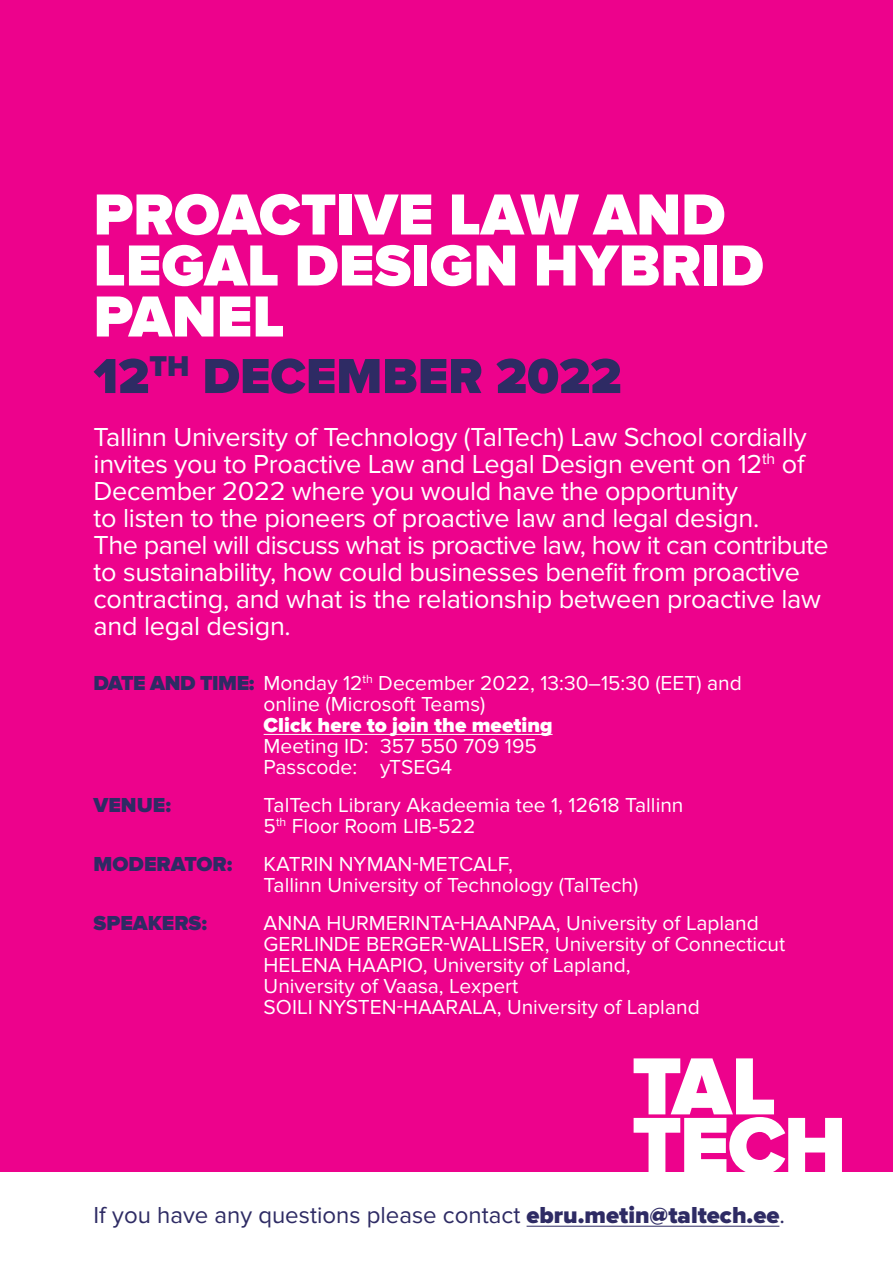
<style>
.page{position:relative;width:893px;height:1263px;background:#ed028c}
.page>*{position:absolute;margin:0;border:0;box-sizing:border-box;transform-origin:0 0}
.t1{font:900 60px/51px "Proxima Nova";color:#fff}
.t2{font:900 51px "Proxima Nova";color:#2e2b64}
.t3{font:27px/27px "Proxima Nova";letter-spacing:-.01em;color:#fff}
.t4{font:24px "Proxima Nova";color:#2e2b64}
.t5{font:21px/21px "Proxima Nova";color:#fff}
.t6{font:900 21px "Proxima Nova";color:#fff}
.t7{font:900 21px "Proxima Nova";color:#2e2b64}
.s1{font-weight:900;color:#2e2b64}
.s2{font-weight:900}
</style>
<div class="page">
<svg style="left:634px;top:1058px;width:208px;height:115px"></svg>
<hr style="left:264px;top:734px;width:289px;height:1px;background:#fff">
<div style="left:0;top:1173px;width:893px;height:90px;background:#fff"></div>
<hr style="left:527px;top:1226px;width:252px;height:1px;background:#2e2b64">
<h1 class="t1" style="left:94px;top:191px;width:672px">PROACTIVE LAW AND<br>LEGAL DESIGN HYBRID<br>PANEL</h1>
<h2 class="t2" style="left:94px;top:347px;width:530px">12<sup>TH</sup> DECEMBER 2022</h2>
<p class="t3" style="left:94px;top:423px;width:737px">Tallinn University of Technology (TalTech) Law School cordially invites you to Proactive Law and Legal Design event on 12<sup>th</sup> of December 2022 where you would have the opportunity<br>to listen to the pioneers of proactive law and legal design.<br>The panel will discuss what is proactive law, how it can contribute to sustainability, how could businesses benefit from proactive contracting, and what is the relationship between proactive law and legal design.</p>
<p class="t5" style="left:264px;top:672px;width:480px;text-indent:-170px"><span class="s1">DATE AND TIME:</span> Monday 12<sup>th</sup> December 2022, 13:30–15:30 (EET) and online (Microsoft Teams)</p>
<p class="t6" style="left:264px;top:712px;width:290px">CLICK HERE TO JOIN THE MEETING</p>
<p class="t5" style="left:264px;top:735px;width:275px">Meeting ID: 357 550 709 195<br>Passcode: yTSEG4</p>
<p class="t7" style="left:94px;top:792px;width:79px">VENUE:</p>
<p class="t5" style="left:264px;top:794px;width:421px">TalTech Library Akadeemia tee 1, 12618 Tallinn<br>5<sup>th</sup> Floor Room LIB-522</p>
<p class="t7" style="left:94px;top:851px;width:140px">MODERATOR:</p>
<p class="t5" style="left:264px;top:853px;width:24px">Katri</p>
<p class="t5" style="left:264px;top:853px;width:376px;text-indent:55px">n Nyman-Metcalf,<br>Tallinn University of Technology (TalTech)</p>
<p class="t7" style="left:94px;top:910px;width:115px">SPEAKERS:</p>
<p class="t5" style="left:264px;top:912px;width:91px">Anna Hurmeri</p>
<p class="t5" style="left:416px;top:912px;width:345px">nta-Haanpaa, University of Lapland</p>
<p class="t5" style="left:264px;top:933px;width:26px">Gerli</p>
<p class="t5" style="left:319px;top:933px;width:74px">nde Berger</p>
<p class="t5" style="left:444px;top:933px;width:36px">-Walliser</p>
<p class="t5" style="left:545px;top:933px;width:242px">, University of Connecticut</p>
<p class="t5" style="left:264px;top:954px;width:111px">Helena Haapi</p>
<p class="t5" style="left:264px;top:954px;width:368px;text-indent:144px">o, University of Lapland,<br>University of Vaasa, Lexpert<br>Soili Nysten-Haarala</p>
<p class="t5" style="left:497px;top:996px;width:204px">, University of Lapland</p>
<p class="t4" style="left:94px;top:1201px;width:693px">If you have any questions please contact <span class="s2">EBRU.METIN@TALTECH.EE</span>.</p>
</div>
